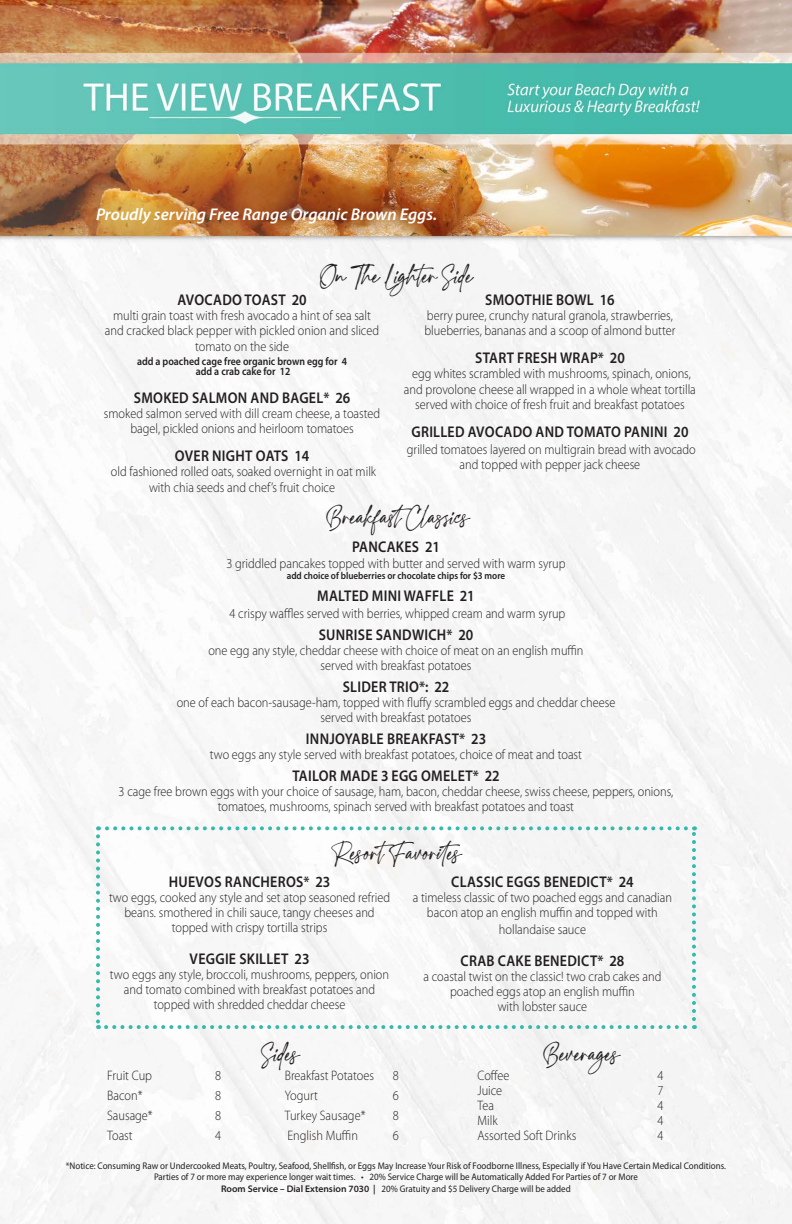
<style>
.page{position:relative;width:792px;height:1224px;background:#fff}
.page>*{position:absolute;margin:0;border:0;box-sizing:border-box;transform-origin:0 0}
.t1{font:32.9px "Charlotte Southern";color:#231f20;scale:.9 1}
.t2{font:italic 600 17px "Myriad Pro";color:#fff}
.t3{font:600 15.5px "Myriad Pro";letter-spacing:.02em;color:#231f20;scale:.9 1}
.t4{font:300 13.7px/15.1px "Myriad Pro";color:#231f20;text-align:center;scale:.9 1}
.t5{font:600 11px "Myriad Pro";color:#231f20;scale:.9 1}
.t6{font:600 10.1px "Myriad Pro";color:#231f20;scale:.9 1}
.t7{font:9.6px "Myriad Pro";color:#231f20;scale:.93 1}
.s1{font-weight:600;font-stretch:semi-expanded}
</style>
<div class="page">
<img style="left:0;top:0;width:792px;height:1224px">
<svg style="left:96px;top:836px;width:4px;height:193px"></svg>
<svg style="left:106px;top:1025px;width:589px;height:4px"></svg>
<svg style="left:692px;top:826px;width:4px;height:193px"></svg>
<svg style="left:98px;top:826px;width:588px;height:4px"></svg>
<p class="t2" style="left:96px;top:205px;width:343px">Proudly serving Free Range Organic Brown Eggs.</p>
<p class="t1" style="left:320px;top:259px;width:170px">On The Lighter Side</p>
<p class="t3" style="left:177px;top:290px;width:145px">AVOCADO TOAST 20</p>
<p class="t4" style="left:113px;top:308px;width:288px">multi grain toast with fresh avocado a hint of sea salt</p>
<p class="t4" style="left:105px;top:324px;width:306px">and cracked black pepper with pickled onion and sliced tomato on the side</p>
<p class="t5" style="left:137px;top:354px;width:235px">add a poached cage free organic brown egg for 4</p>
<p class="t5" style="left:196px;top:365px;width:107px">add a crab cake for 12</p>
<p class="t3" style="left:134px;top:388px;width:242px">SMOKED SALMON AND BAGEL* 26</p>
<p class="t4" style="left:104px;top:406px;width:309px">smoked salmon served with dill cream cheese, a toasted bagel, pickled onions and heirloom tomatoes</p>
<p class="t3" style="left:175px;top:446px;width:151px">OVER NIGHT OATS 14</p>
<p class="t4" style="left:111px;top:465px;width:296px">old fashioned rolled oats, soaked overnight in oat milk</p>
<p class="t4" style="left:149px;top:480px;width:208px">with chia seeds and chef’s fruit choice</p>
<p class="t3" style="left:485px;top:290px;width:146px">SMOOTHIE BOWL 16</p>
<p class="t4" style="left:424px;top:308px;width:280px;text-align:left">berry puree, crunchy natural granola, strawberries, blueberries, bananas and a scoop of almond butter</p>
<p class="t3" style="left:475px;top:348px;width:168px">START FRESH WRAP* 20</p>
<p class="t4" style="left:404px;top:367px;width:326px">egg whites scrambled with mushrooms, spinach, onions, and provolone cheese all wrapped in a whole wheat tortilla served with choice of fresh fruit and breakfast potatoes</p>
<p class="t3" style="left:411px;top:422px;width:309px">GRILLED AVOCADO AND TOMATO PANINI 20</p>
<p class="t4" style="left:407px;top:442px;width:322px">grilled tomatoes layered on multigrain bread with avocado and topped with pepper jack cheese</p>
<p class="t1" style="left:327px;top:500px;width:159px">BreakfastClassics</p>
<p class="t3" style="left:352px;top:537px;width:99px">PANCAKES 21</p>
<p class="t4" style="left:226px;top:556px;width:378px">3 griddled pancakes topped with butter and served with warm syrup</p>
<p class="t6" style="left:287px;top:569px;width:244px">add choice of blueberries or chocolate chips for $3 more</p>
<p class="t3" style="left:317px;top:586px;width:176px">MALTED MINI WAFFLE 21</p>
<p class="t4" style="left:230px;top:606px;width:375px">4 crispy waffles served with berries, whipped cream and warm syrup</p>
<p class="t3" style="left:319px;top:625px;width:173px">SUNRISE SANDWICH* 20</p>
<p class="t4" style="left:208px;top:643px;width:418px">one egg any style, cheddar cheese with choice of meat on an english muffin</p>
<p class="t4" style="left:321px;top:658px;width:169px">served with breakfast potatoes</p>
<p class="t3" style="left:343px;top:677px;width:120px">SLIDER TRIO*: 22</p>
<p class="t4" style="left:177px;top:695px;width:489px">one of each bacon-sausage-ham, topped with fluffy scrambled eggs and cheddar cheese</p>
<p class="t4" style="left:321px;top:710px;width:169px">served with breakfast potatoes</p>
<p class="t3" style="left:306px;top:729px;width:202px">INNJOYABLE BREAKFAST* 23</p>
<p class="t4" style="left:210px;top:747px;width:415px">two eggs any style served with breakfast potatoes, choice of meat and toast</p>
<p class="t3" style="left:292px;top:766px;width:232px">TAILOR MADE 3 EGG OMELET* 22</p>
<p class="t4" style="left:119px;top:784px;width:618px">3 cage free brown eggs with your choice of sausage, ham, bacon, cheddar cheese, swiss cheese, peppers, onions, tomatoes, mushrooms, spinach served with breakfast potatoes and toast</p>
<p class="t1" style="left:332px;top:836px;width:145px">ResortFavorites</p>
<p class="t3" style="left:169px;top:872px;width:181px">HUEVOS RANCHEROS* 23</p>
<p class="t4" style="left:109px;top:890px;width:314px">two eggs, cooked any style and set atop seasoned refried beans. smothered in chili sauce, tangy cheeses and topped with crispy tortilla strips</p>
<p class="t3" style="left:190px;top:949px;width:135px">VEGGIE SKILLET 23</p>
<p class="t4" style="left:110px;top:967px;width:312px">two eggs any style, broccoli, mushrooms, peppers, onion and tomato combined with breakfast potatoes and topped with shredded cheddar cheese</p>
<p class="t3" style="left:451px;top:872px;width:204px">CLASSIC EGGS BENEDICT* 24</p>
<p class="t4" style="left:413px;top:890px;width:290px">a timeless classic of two poached eggs and canadian bacon atop an english muffin and topped with</p>
<p class="t4" style="left:499px;top:922px;width:98px">hollandaise sauce</p>
<p class="t3" style="left:461px;top:951px;width:184px">CRAB CAKE BENEDICT* 28</p>
<p class="t4" style="left:423px;top:969px;width:266px">a coastal twist on the classic! two crab cakes and poached eggs atop an english muffin</p>
<p class="t4" style="left:498px;top:999px;width:101px">with lobster sauce</p>
<p class="t4" style="left:107px;top:1068px;width:51px">Fruit Cup</p>
<p class="t4" style="left:215px;top:1068px;width:8px">8</p>
<p class="t4" style="left:107px;top:1088px;width:41px">Bacon*</p>
<p class="t4" style="left:215px;top:1088px;width:8px">8</p>
<p class="t4" style="left:107px;top:1108px;width:52px">Sausage*</p>
<p class="t4" style="left:215px;top:1108px;width:8px">8</p>
<p class="t4" style="left:107px;top:1128px;width:30px">Toast</p>
<p class="t4" style="left:215px;top:1128px;width:8px">4</p>
<p class="t1" style="left:261px;top:1038px;width:43px">Sides</p>
<p class="t1" style="left:544px;top:1038px;width:85px">Beverages</p>
<p class="t4" style="left:285px;top:1068px;width:101px">Breakfast Potatoes</p>
<p class="t4" style="left:393px;top:1068px;width:8px">8</p>
<p class="t4" style="left:285px;top:1088px;width:38px">Yogurt</p>
<p class="t4" style="left:393px;top:1088px;width:8px">6</p>
<p class="t4" style="left:285px;top:1108px;width:91px">Turkey Sausage*</p>
<p class="t4" style="left:393px;top:1108px;width:8px">8</p>
<p class="t4" style="left:287px;top:1128px;width:80px">English Muffin</p>
<p class="t4" style="left:393px;top:1128px;width:8px">6</p>
<p class="t4" style="left:477px;top:1068px;width:37px">Coffee</p>
<p class="t4" style="left:657px;top:1068px;width:8px">4</p>
<p class="t4" style="left:477px;top:1083px;width:29px">Juice</p>
<p class="t4" style="left:657px;top:1083px;width:8px">7</p>
<p class="t4" style="left:477px;top:1098px;width:20px">Tea</p>
<p class="t4" style="left:657px;top:1098px;width:8px">4</p>
<p class="t4" style="left:477px;top:1113px;width:24px">Milk</p>
<p class="t4" style="left:657px;top:1113px;width:8px">4</p>
<p class="t4" style="left:477px;top:1128px;width:111px">Assorted Soft Drinks</p>
<p class="t4" style="left:657px;top:1128px;width:8px">4</p>
<p class="t7" style="left:66px;top:1161px;width:712px">*Notice: Consuming Raw or Undercooked Meats, Poultry, Seafood, Shellfish, or Eggs May Increase Your Risk of Foodborne Illness, Especially if You Have Certain Medical Conditions.</p>
<p class="t7" style="left:154px;top:1172px;width:522px">Parties of 7 or more may experience longer wait times. • 20% Service Charge will be Automatically Added For Parties of 7 or More</p>
<p class="t7" style="left:221px;top:1183px;width:378px"><span class="s1">Room Service – Dial Extension 7030 |</span> 20% Gratuity and $5 Delivery Charge will be added</p>
</div>
